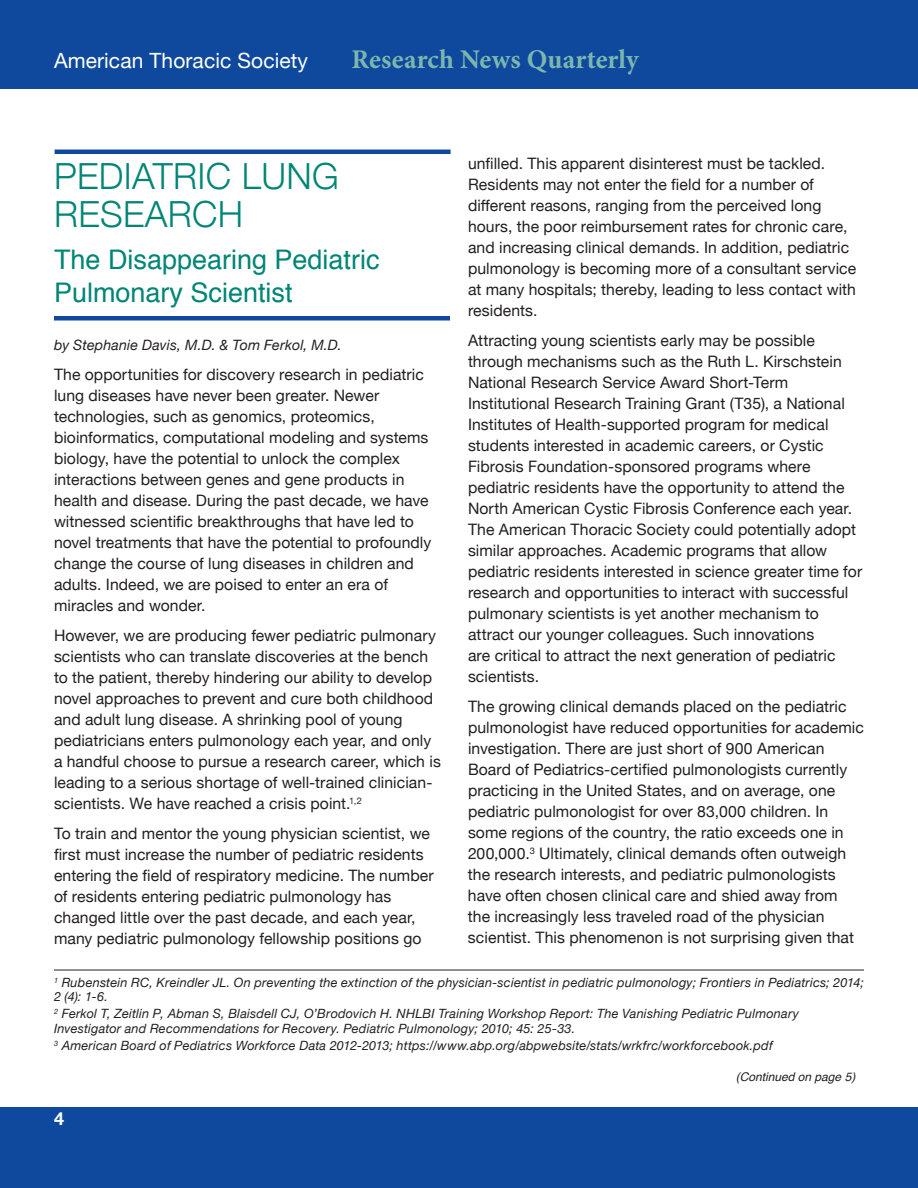
<style>
.page{position:relative;width:918px;height:1188px;background:#fff}
.page>*{position:absolute;margin:0;border:0;box-sizing:border-box;transform-origin:0 0}
.t1{font:300 36px/37.5px "Helvetica Neue";letter-spacing:.01em;color:#008575}
.t2{font:27px/33px "Helvetica";color:#008575}
.t3{font:700 27px "Minion Pro";letter-spacing:.005em;color:#7cb7af}
.t4{font:21px "Helvetica Neue";letter-spacing:.005em;color:#fff}
.t5{font:700 18px "Helvetica Neue";color:#fff}
.t6{font:15.75px/21px "Helvetica Neue";letter-spacing:.005em;color:#231f20}
.t7{font:italic 14.25px "Helvetica Neue";letter-spacing:.01em;color:#231f20}
.t8{font:italic 12.75px/14.2px "Helvetica Neue";letter-spacing:.015em;color:#231f20}
.t9{font:italic 12px "Helvetica";color:#231f20}
</style>
<div class="page">
<div style="left:0;top:0;width:918px;height:89px;background:#0f499d"></div>
<div style="left:0;top:1107px;width:918px;height:81px;background:#0f499d"></div>
<hr style="left:55px;top:150px;width:396px;height:4px;background:#0f499d">
<div style="left:54px;top:316px;width:396px;height:5px;background:#0f499d"></div>
<hr style="left:54px;top:970px;width:810px;height:1px;background:#231f20">
<p class="t4" style="left:54px;top:43px;width:256px">American Thoracic Society</p>
<p class="t3" style="left:352px;top:40px;width:289px">Research News Quarterly</p>
<p class="t1" style="left:54px;top:156px;width:286px">PEDIATRIC LUNG<br>RESEARCH</p>
<p class="t2" style="left:54px;top:244px;width:327px">The Disappearing Pediatric<br>Pulmonary Scientist</p>
<p class="t7" style="left:54px;top:333px;width:289px">by Stephanie Davis, M.D. &amp; Tom Ferkol, M.D.</p>
<p class="t6" style="left:54px;top:363px;width:379px">The opportunities for discovery research in pediatric lung diseases have never been greater. Newer technologies, such as genomics, proteomics, bioinformatics, computational modeling and systems biology, have the potential to unlock the complex interactions between genes and gene products in health and disease. During the past decade, we have witnessed scientific breakthroughs that have led to novel treatments that have the potential to profoundly change the course of lung diseases in children and adults. Indeed, we are poised to enter an era of miracles and wonder.</p>
<p class="t6" style="left:54px;top:624px;width:388px">However, we are producing fewer pediatric pulmonary scientists who can translate discoveries at the bench to the patient, thereby hindering our ability to develop novel approaches to prevent and cure both childhood and adult lung disease. A shrinking pool of young pediatricians enters pulmonology each year, and only a handful choose to pursue a research career, which is leading to a serious shortage of well-trained clinician&shy;scientists. We have reached a crisis point.<sup>1,2</sup></p>
<p class="t6" style="left:54px;top:822px;width:381px">To train and mentor the young physician scientist, we first must increase the number of pediatric residents entering the field of respiratory medicine. The number of residents entering pediatric pulmonology has changed little over the past decade, and each year, many pediatric pulmonology fellowship positions go</p>
<p class="t6" style="left:468px;top:152px;width:390px">unfilled. This apparent disinterest must be tackled.<br>Residents may not enter the field for a number of different reasons, ranging from the perceived long hours, the poor reimbursement rates for chronic care, and increasing clinical demands. In addition, pediatric pulmonology is becoming more of a consultant service at many hospitals; thereby, leading to less contact with residents.</p>
<p class="t6" style="left:468px;top:329px;width:396px">Attracting young scientists early may be possible through mechanisms such as the Ruth L. Kirschstein National Research Service Award Short-Term Institutional Research Training Grant (T35), a National Institutes of Health-supported program for medical students interested in academic careers, or Cystic Fibrosis Foundation-sponsored programs where pediatric residents have the opportunity to attend the North American Cystic Fibrosis Conference each year.<br>The American Thoracic Society could potentially adopt similar approaches. Academic programs that allow pediatric residents interested in science greater time for research and opportunities to interact with successful pulmonary scientists is yet another mechanism to attract our younger colleagues. Such innovations<br>are critical to attract the next generation of pediatric scientists.</p>
<p class="t6" style="left:468px;top:695px;width:397px">The growing clinical demands placed on the pediatric pulmonologist have reduced opportunities for academic investigation. There are just short of 900 American Board of Pediatrics-certified pulmonologists currently practicing in the United States, and on average, one pediatric pulmonologist for over 83,000 children. In some regions of the country, the ratio exceeds one in 200,000.<sup>3</sup> Ultimately, clinical demands often outweigh the research interests, and pediatric pulmonologists have often chosen clinical care and shied away from<br>the increasingly less traveled road of the physician scientist. This phenomenon is not surprising given that</p>
<p class="t8" style="left:54px;top:975px;width:811px"><sup>1</sup> Rubenstein RC, Kreindler JL. On preventing the extinction of the physician-scientist in pediatric pulmonology; Frontiers in Pediatrics; 2014;<br>2 (4): 1-6.</p>
<p class="t8" style="left:54px;top:1006px;width:747px"><sup>2</sup> Ferkol T, Zeitlin P, Abman S, Blaisdell CJ, O’Brodovich H. NHLBI Training Workshop Report: The Vanishing Pediatric Pulmonary<br>Investigator and Recommendations for Recovery. Pediatric Pulmonology; 2010; 45: 25-33.</p>
<p class="t8" style="left:54px;top:1038px;width:720px"><sup>3</sup> American Board of Pediatrics Workforce Data 2012-2013; https://www.abp.org/abpwebsite/stats/wrkfrc/workforcebook.pdf</p>
<p class="t5" style="left:54px;top:1102px;width:12px">4</p>
<p class="t9" style="left:736px;top:1067px;width:121px">(Continued on page 5)</p>
</div>
